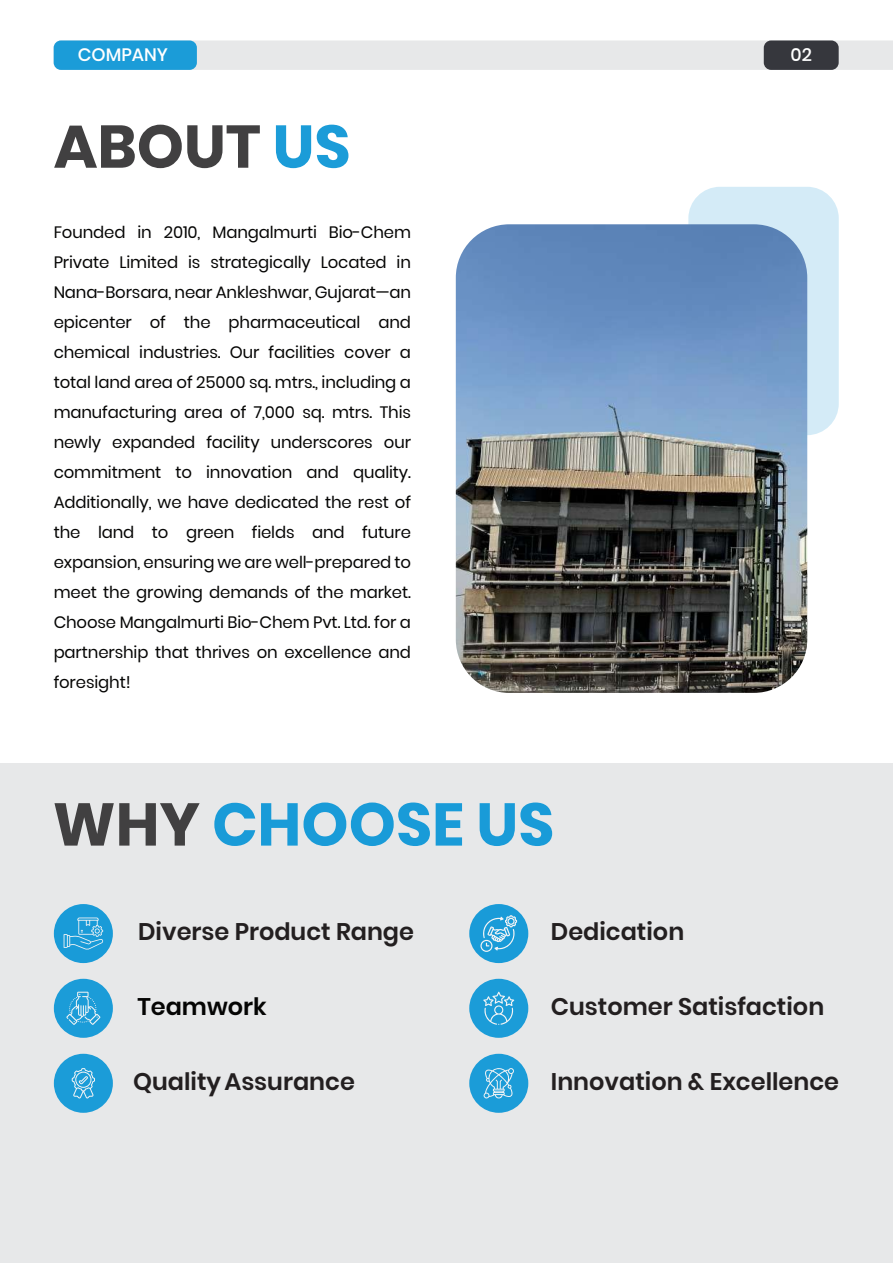
<style>
.page{position:relative;width:893px;height:1263px;background:#fff}
.page>*{position:absolute;margin:0;border:0;box-sizing:border-box;transform-origin:0 0}
.t1{font:700 60px "Poppins";color:#199bd8}
.t2{font:700 60px "Poppins";color:#414041}
.t3{font:600 24px "Poppins";color:#231f20}
.t4{font:600 24px "Poppins";color:#050504}
.t5{font:500 18px "Poppins";color:#fff}
.t6{font:16.5px/30px "Poppins";letter-spacing:-.01em;color:#050504;text-align:justify}
.s1{color:#1b9cd8}
.s2{color:#414041}
</style>
<div class="page">
<div style="left:0;top:763px;width:893px;height:500px;background:#e7e8e9"></div>
<div style="left:54px;top:40px;width:839px;height:30px;background:#e7e8e9"></div>
<div style="left:54px;top:40px;width:143px;height:30px;background:#1b9cd8;border-radius:7px"></div>
<div style="left:764px;top:40px;width:75px;height:30px;background:#36373d;border-radius:7px"></div>
<div style="left:688px;top:187px;width:151px;height:248px;background:#d4ebf7;border-radius:32px"></div>
<img style="left:456px;top:224px;width:351px;height:469px">
<div style="left:54px;top:1054px;width:59px;height:59px;background:#1b9cd8;border-radius:50%"></div>
<svg style="left:72px;top:1068px;width:23px;height:30px"></svg>
<div style="left:54px;top:979px;width:59px;height:59px;background:#1b9cd8;border-radius:50%"></div>
<svg style="left:66px;top:992px;width:34px;height:33px"></svg>
<div style="left:54px;top:904px;width:59px;height:59px;background:#199bd8;border-radius:50%"></div>
<svg style="left:64px;top:917px;width:40px;height:33px"></svg>
<div style="left:469px;top:904px;width:59px;height:59px;background:#199bd8;border-radius:50%"></div>
<svg style="left:480px;top:915px;width:37px;height:37px"></svg>
<div style="left:469px;top:979px;width:59px;height:59px;background:#1b9cd8;border-radius:50%"></div>
<svg style="left:483px;top:992px;width:31px;height:33px"></svg>
<div style="left:469px;top:1054px;width:59px;height:59px;background:#1b9cd8;border-radius:50%"></div>
<svg style="left:483px;top:1068px;width:31px;height:31px"></svg>
<p class="t5" style="left:78px;top:44px;width:92px">COMPANY</p>
<p class="t5" style="left:790px;top:44px;width:23px">02</p>
<h1 class="t2" style="left:54px;top:112px;width:298px">ABOUT <span class="s1">US</span></h1>
<p class="t6" style="left:54px;top:218px;width:359px">Founded in 2010, Mangalmurti Bio-Chem Private Limited is strategically Located in Nana-Borsara, near Ankleshwar, Gujarat—an epicenter of the pharmaceutical and chemical industries. Our facilities cover a total land area of 25000 sq. mtrs., including a manufacturing area of 7,000 sq. mtrs. This newly expanded facility underscores our commitment to innovation and quality.<br>Additionally, we have dedicated the rest of the land to green fields and future expansion, ensuring we are well-prepared to meet the growing demands of the market.<br>Choose Mangalmurti Bio-Chem Pvt. Ltd. for a partnership that thrives on excellence and foresight!</p>
<h1 class="t1" style="left:53px;top:790px;width:503px"><span class="s2">WHY</span> CHOOSE US</h1>
<h2 class="t3" style="left:138px;top:917px;width:277px">Diverse Product Range</h2>
<h2 class="t3" style="left:551px;top:917px;width:135px">Dedication</h2>
<h2 class="t4" style="left:137px;top:992px;width:131px">Teamwork</h2>
<h2 class="t3" style="left:133px;top:1068px;width:223px">QualityAssurance</h2>
<h2 class="t3" style="left:551px;top:992px;width:275px">Customer Satisfaction</h2>
<h2 class="t3" style="left:551px;top:1068px;width:290px">Innovation &amp; Excellence</h2>
</div>
